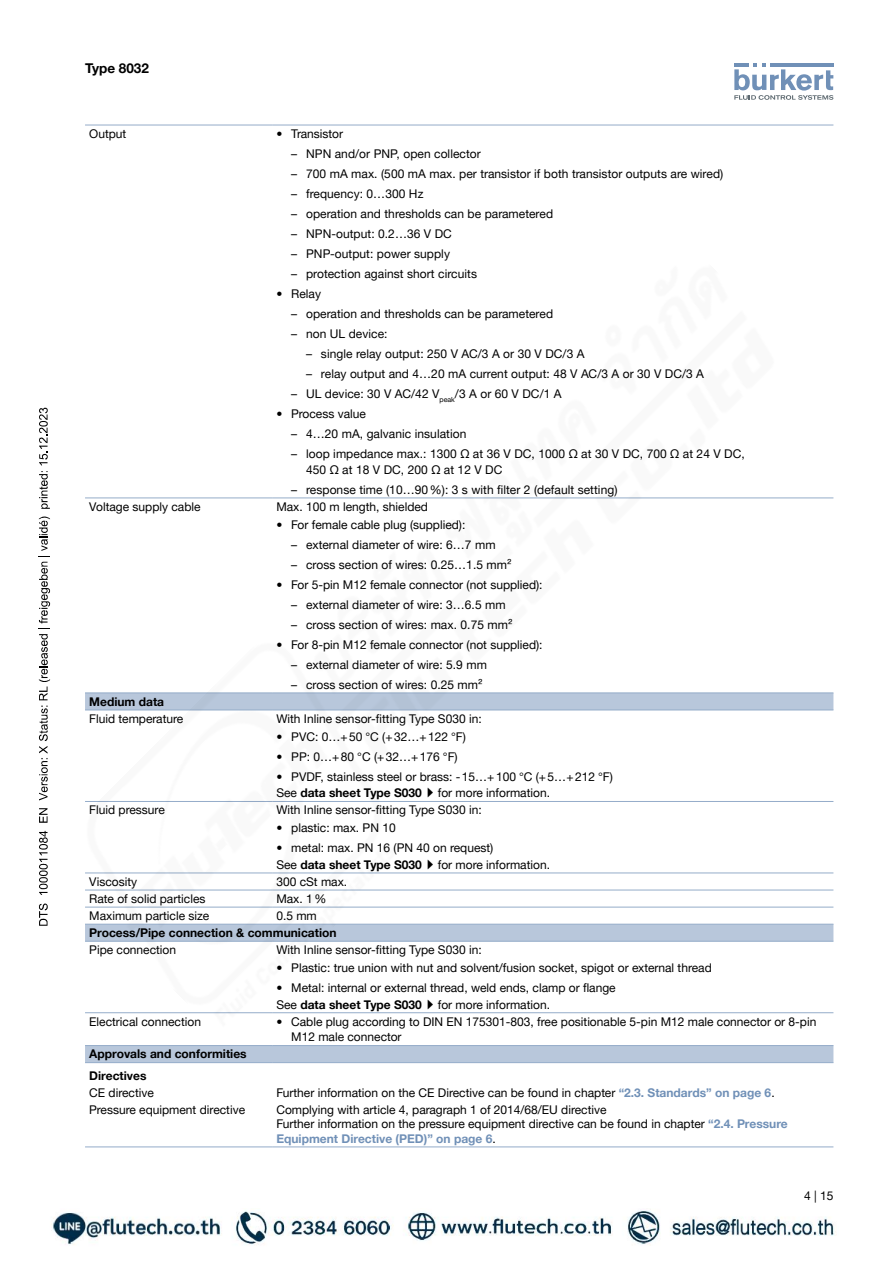
<style>
.page{position:relative;width:893px;height:1263px;background:#fff}
.page>*{position:absolute;margin:0;border:0;box-sizing:border-box;transform-origin:0 0}
.t1{font:700 13.5px "Helvetica Neue LTW1 G";color:#000}
.t2{font:12px/16.5px "Helvetica Neue LTW1 G";color:#000}
.t3{font:700 12px/21.3px "Helvetica Neue LTW1 G";color:#000}
.s1{font-weight:700}
.s2{font-weight:700;color:#7090b7}
</style>
<div class="page">
<svg style="left:734px;top:63px;width:99px;height:37px"></svg>
<div style="left:85px;top:1046px;width:748px;height:16px;background:#b8c7db"></div>
<hr style="left:85px;top:125px;width:187px;height:1px;background:#94acc9">
<hr style="left:272px;top:125px;width:561px;height:1px;background:#94acc9">
<hr style="left:85px;top:1045px;width:187px;height:1px;background:#94acc9">
<hr style="left:272px;top:1045px;width:561px;height:1px;background:#94acc9">
<hr style="left:85px;top:1062px;width:187px;height:1px;background:#94acc9">
<hr style="left:272px;top:1062px;width:561px;height:1px;background:#94acc9">
<hr style="left:85px;top:1147px;width:187px;height:1px;background:#94acc9">
<hr style="left:272px;top:1147px;width:561px;height:1px;background:#94acc9">
<svg style="left:39px;top:903px;width:4px;height:23px"></svg>
<svg style="left:39px;top:832px;width:4px;height:63px"></svg>
<svg style="left:39px;top:808px;width:4px;height:15px"></svg>
<svg style="left:39px;top:516px;width:4px;height:284px"></svg>
<svg style="left:39px;top:471px;width:4px;height:38px"></svg>
<svg style="left:39px;top:408px;width:4px;height:57px"></svg>
<img style="left:51px;top:1211px;width:785px;height:34px">
<img style="left:43px;top:407px;width:791px;height:607px">
<svg style="left:428px;top:788px;width:5px;height:10px"></svg>
<svg style="left:428px;top:859px;width:5px;height:10px"></svg>
<svg style="left:428px;top:999px;width:5px;height:10px"></svg>
<p class="t1" style="left:85px;top:60px;width:65px">Type 8032</p>
<p class="t2" style="left:89px;top:125px;width:39px">Output</p>
<p class="t2" style="left:276px;top:125px;width:68px">• Transistor</p>
<p class="t2" style="left:291px;top:145px;width:191px">– NPN and/or PNP, open collector</p>
<p class="t2" style="left:291px;top:165px;width:433px">– 700 mA max. (500 mA max. per transistor if both transistor outputs are wired)</p>
<p class="t2" style="left:291px;top:185px;width:134px">– frequency: 0…300 Hz</p>
<p class="t2" style="left:291px;top:205px;width:263px">– operation and thresholds can be parametered</p>
<p class="t2" style="left:291px;top:225px;width:162px">– NPN-output: 0.2…36 V DC</p>
<p class="t2" style="left:291px;top:245px;width:160px">– PNP-output: power supply</p>
<p class="t2" style="left:291px;top:265px;width:187px">– protection against short circuits</p>
<p class="t2" style="left:276px;top:285px;width:46px">• Relay</p>
<p class="t2" style="left:291px;top:305px;width:263px">– operation and thresholds can be parametered</p>
<p class="t2" style="left:291px;top:325px;width:98px">– non UL device:</p>
<p class="t2" style="left:306px;top:345px;width:280px">– single relay output: 250 V AC/3 A or 30 V DC/3 A</p>
<p class="t2" style="left:306px;top:365px;width:399px">– relay output and 4…20 mA current output: 48 V AC/3 A or 30 V DC/3 A</p>
<p class="t2" style="left:291px;top:385px;width:272px">– UL device: 30 V AC/42 V<sub>peak</sub>/3 A or 60 V DC/1 A</p>
<p class="t2" style="left:276px;top:405px;width:91px">• Process value</p>
<p class="t2" style="left:291px;top:425px;width:177px">– 4…20 mA, galvanic insulation</p>
<p class="t2" style="left:306px;top:446px;width:440px;line-height:15.8px;text-indent:-15px">– loop impedance max.: 1300 Ω at 36 V DC, 1000 Ω at 30 V DC, 700 Ω at 24 V DC,<br>450 Ω at 18 V DC, 200 Ω at 12 V DC</p>
<p class="t2" style="left:291px;top:481px;width:328px">– response time (10…90%): 3 s with filter 2 (default setting)</p>
<p class="t2" style="left:89px;top:498px;width:113px">Voltage supply cable</p>
<p class="t2" style="left:276px;top:498px;width:153px">Max. 100 m length, shielded</p>
<p class="t2" style="left:276px;top:516px;width:190px">• For female cable plug (supplied):</p>
<p class="t2" style="left:291px;top:536px;width:206px">– external diameter of wire: 6…7 mm</p>
<p class="t2" style="left:291px;top:556px;width:222px">– cross section of wires: 0.25…1.5 mm²</p>
<p class="t2" style="left:276px;top:576px;width:268px">• For 5-pin M12 female connector (not supplied):</p>
<p class="t2" style="left:291px;top:596px;width:216px">– external diameter of wire: 3…6.5 mm</p>
<p class="t2" style="left:291px;top:616px;width:223px">– cross section of wires: max. 0.75 mm²</p>
<p class="t2" style="left:276px;top:636px;width:268px">• For 8-pin M12 female connector (not supplied):</p>
<p class="t2" style="left:291px;top:656px;width:197px">– external diameter of wire: 5.9 mm</p>
<p class="t2" style="left:291px;top:676px;width:193px">– cross section of wires: 0.25 mm²</p>
<p class="t3" style="left:89px;top:691px;width:76px">Medium data</p>
<p class="t2" style="left:89px;top:710px;width:96px">Fluid temperature</p>
<p class="t2" style="left:276px;top:710px;width:207px">With Inline sensor-fitting Type S030 in:</p>
<p class="t2" style="left:276px;top:728px;width:191px">• PVC: 0…+50 °C (+32…+122 °F)</p>
<p class="t2" style="left:276px;top:748px;width:183px">• PP: 0…+80 °C (+32…+176 °F)</p>
<p class="t2" style="left:276px;top:768px;width:338px">• PVDF, stainless steel or brass: -15…+100 °C (+5…+212 °F)<br>See <span class="s1">data sheet Type S030</span></p>
<p class="t2" style="left:438px;top:785px;width:114px">for more information.</p>
<p class="t2" style="left:89px;top:802px;width:77px">Fluid pressure</p>
<p class="t2" style="left:276px;top:802px;width:207px">With Inline sensor-fitting Type S030 in:</p>
<p class="t2" style="left:276px;top:820px;width:121px">• plastic: max. PN 10</p>
<p class="t2" style="left:276px;top:840px;width:218px">• metal: max. PN 16 (PN 40 on request)<br>See <span class="s1">data sheet Type S030</span></p>
<p class="t2" style="left:438px;top:856px;width:114px">for more information.</p>
<p class="t2" style="left:89px;top:873px;width:49px">Viscosity</p>
<p class="t2" style="left:276px;top:873px;width:72px">300 cSt max.</p>
<p class="t2" style="left:89px;top:890px;width:118px">Rate of solid particles</p>
<p class="t2" style="left:276px;top:890px;width:51px">Max. 1%</p>
<p class="t2" style="left:89px;top:907px;width:121px">Maximum particle size</p>
<p class="t2" style="left:276px;top:907px;width:42px">0.5 mm</p>
<p class="t3" style="left:89px;top:922px;width:249px">Process/Pipe connection &amp; communication</p>
<p class="t2" style="left:89px;top:941px;width:88px">Pipe connection</p>
<p class="t2" style="left:276px;top:941px;width:207px">With Inline sensor-fitting Type S030 in:</p>
<p class="t2" style="left:276px;top:959px;width:437px">• Plastic: true union with nut and solvent/fusion socket, spigot or external thread</p>
<p class="t2" style="left:276px;top:979px;width:341px">• Metal: internal or external thread, weld ends, clamp or flange<br>See <span class="s1">data sheet Type S030</span></p>
<p class="t2" style="left:438px;top:996px;width:114px">for more information.</p>
<p class="t2" style="left:89px;top:1013px;width:113px">Electrical connection</p>
<p class="t2" style="left:291px;top:1013px;width:527px;line-height:15.8px;text-indent:-15px">• Cable plug according to DIN EN 175301‑803, free positionable 5-pin M12 male connector or 8-pin<br>M12 male connector</p>
<p class="t3" style="left:89px;top:1043px;width:159px">Approvals and conformities<br>Directives</p>
<p class="t2" style="left:89px;top:1084px;width:66px">CE directive</p>
<p class="t2" style="left:276px;top:1084px;width:500px">Further information on the CE Directive can be found in chapter <span class="s2">“2.3. Standards” on page 6</span>.</p>
<p class="t2" style="left:89px;top:1101px;width:157px">Pressure equipment directive</p>
<p class="t2" style="left:276px;top:1102px;width:513px;line-height:14.4px">Complying with article 4, paragraph 1 of 2014/68/EU directive<br>Further information on the pressure equipment directive can be found in chapter <span class="s2">“2.4. Pressure<br>Equipment Directive (PED)” on page 6</span>.</p>
<p class="t2" style="left:804px;top:1187px;width:31px">4 | 15</p>
</div>
